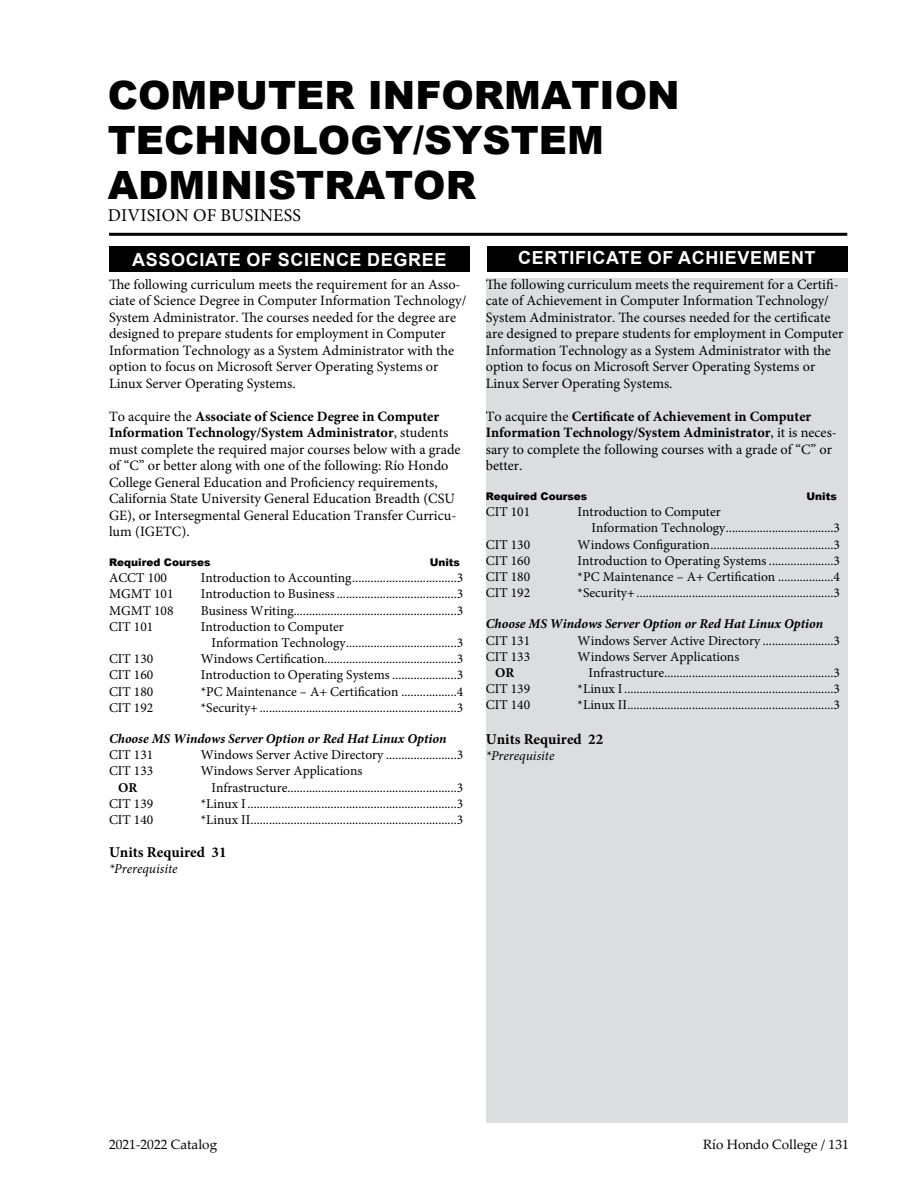
<style>
.page{position:relative;width:918px;height:1188px;background:#fff}
.page>*{position:absolute;margin:0;border:0;box-sizing:border-box;transform-origin:0 0}
.t1{font:900 39px/45px "Arial";color:#000}
.t2{font:700 18px "Arial";letter-spacing:.035em;color:#fff}
.t3{font:18px "Minion Pro";letter-spacing:.01em;color:#000}
.t4{font:700 15px "Minion Pro";color:#000}
.t5{font:14.25px/16.5px "Minion Pro";color:#000}
.t6{font:13.5px/16.2px "Minion Pro";color:#000}
.t7{font:italic 700 13.5px "Minion Pro";color:#000}
.t8{font:13.5px "Palatino Linotype";color:#000}
.t9{font:italic 13.5px "Minion Pro";color:#000}
.t10{font:700 13.5px "Minion Pro";color:#000}
.t11{font:900 10.5px "Arial";color:#000}
.s1{font-weight:700}
</style>
<div class="page">
<div style="left:109px;top:246px;width:361px;height:26px;background:#000"></div>
<div style="left:487px;top:246px;width:360px;height:26px;background:#000"></div>
<div style="left:486px;top:278px;width:361px;height:845px;background:#dcddde"></div>
<hr style="left:109px;top:233px;width:738px;height:3px;background:#000">
<h1 class="t1" style="left:108px;top:72px;width:573px">COMPUTER INFORMATION<br>TECHNOLOGY/SYSTEM<br>ADMINISTRATOR</h1>
<h2 class="t3" style="left:108px;top:203px;width:195px">DIVISION OF BUSINESS</h2>
<h2 class="t2" style="left:132px;top:247px;width:316px">ASSOCIATE OF SCIENCE DEGREE</h2>
<h2 class="t2" style="left:518px;top:245px;width:299px">CERTIFICATE OF ACHIEVEMENT</h2>
<p class="t5" style="left:109px;top:276px;width:359px">The following curriculum meets the requirement for an Asso&shy;ciate of Science Degree in Computer Information Technology/ System Administrator. The courses needed for the degree are designed to prepare students for employment in Computer Information Technology as a System Administrator with the option to focus on Microsoft Server Operating Systems or Linux Server Operating Systems.</p>
<p class="t5" style="left:109px;top:408px;width:353px">To acquire the <span class="s1">Associate of Science Degree in Computer Information Technology/System Administrator</span>, students must complete the required major courses below with a grade of “C” or better along with one of the following: Río Hondo College General Education and Proficiency requirements, California State University General Education Breadth (CSU GE), or Intersegmental General Education Transfer Curricu&shy;lum (IGETC).</p>
<p class="t11" style="left:109px;top:555px;width:103px">Required Courses</p>
<p class="t11" style="left:430px;top:555px;width:32px">Units</p>
<p class="t6" style="left:109px;top:570px;width:60px">ACCT 100</p>
<p class="t6" style="left:201px;top:570px;width:264px">Introduction to Accounting..................................3</p>
<p class="t6" style="left:109px;top:586px;width:66px">MGMT 101</p>
<p class="t6" style="left:201px;top:586px;width:264px">Introduction to Business .......................................3</p>
<p class="t6" style="left:109px;top:602px;width:66px">MGMT 108</p>
<p class="t6" style="left:201px;top:602px;width:264px">Business Writing.....................................................3</p>
<p class="t6" style="left:109px;top:618px;width:46px">CIT 101</p>
<p class="t6" style="left:212px;top:618px;width:253px;text-indent:-11px">Introduction to Computer<br>Information Technology....................................3</p>
<p class="t6" style="left:109px;top:651px;width:46px">CIT 130</p>
<p class="t6" style="left:201px;top:651px;width:264px">Windows Certification...........................................3</p>
<p class="t6" style="left:109px;top:667px;width:46px">CIT 160</p>
<p class="t6" style="left:201px;top:667px;width:264px">Introduction to Operating Systems .....................3</p>
<p class="t6" style="left:109px;top:683px;width:46px">CIT 180</p>
<p class="t6" style="left:201px;top:683px;width:264px">*PC Maintenance – A+ Certification ..................4</p>
<p class="t6" style="left:109px;top:699px;width:46px">CIT 192</p>
<p class="t6" style="left:201px;top:699px;width:264px">*Security+................................................................3</p>
<p class="t7" style="left:109px;top:729px;width:339px">Choose MS Windows Server Option or Red Hat Linux Option</p>
<p class="t6" style="left:109px;top:747px;width:46px">CIT 131</p>
<p class="t6" style="left:201px;top:747px;width:264px">Windows Server Active Directory .......................3</p>
<p class="t6" style="left:109px;top:763px;width:46px">CIT 133</p>
<p class="t6" style="left:201px;top:763px;width:163px">Windows Server Applications</p>
<p class="t10" style="left:118px;top:778px;width:21px">OR</p>
<p class="t6" style="left:212px;top:779px;width:253px">Infrastructure.......................................................3</p>
<p class="t6" style="left:109px;top:795px;width:46px">CIT 139</p>
<p class="t6" style="left:201px;top:795px;width:264px">*Linux I....................................................................3</p>
<p class="t6" style="left:109px;top:812px;width:46px">CIT 140</p>
<p class="t6" style="left:201px;top:812px;width:264px">*Linux II...................................................................3</p>
<p class="t4" style="left:109px;top:842px;width:119px">Units Required 31</p>
<p class="t9" style="left:109px;top:860px;width:70px">*Prerequisite</p>
<p class="t5" style="left:486px;top:276px;width:359px">The following curriculum meets the requirement for a Certifi&shy;cate of Achievement in Computer Information Technology/ System Administrator. The courses needed for the certificate are designed to prepare students for employment in Computer Information Technology as a System Administrator with the option to focus on Microsoft Server Operating Systems or Linux Server Operating Systems.</p>
<p class="t5" style="left:486px;top:408px;width:353px">To acquire the <span class="s1">Certificate of Achievement in Computer Information Technology/System Administrator</span>, it is neces&shy;sary to complete the following courses with a grade of “C” or better.</p>
<p class="t11" style="left:486px;top:489px;width:103px">Required Courses</p>
<p class="t11" style="left:807px;top:489px;width:32px">Units</p>
<p class="t6" style="left:486px;top:504px;width:46px">CIT 101</p>
<p class="t6" style="left:591px;top:504px;width:250px;text-indent:-14px">Introduction to Computer<br>Information Technology...................................3</p>
<p class="t6" style="left:486px;top:536px;width:46px">CIT 130</p>
<p class="t6" style="left:578px;top:536px;width:264px">Windows Configuration........................................3</p>
<p class="t6" style="left:486px;top:552px;width:46px">CIT 160</p>
<p class="t6" style="left:578px;top:552px;width:264px">Introduction to Operating Systems .....................3</p>
<p class="t6" style="left:486px;top:569px;width:46px">CIT 180</p>
<p class="t6" style="left:578px;top:569px;width:264px">*PC Maintenance – A+ Certification ..................4</p>
<p class="t6" style="left:486px;top:585px;width:46px">CIT 192</p>
<p class="t6" style="left:578px;top:585px;width:264px">*Security+................................................................3</p>
<p class="t7" style="left:486px;top:614px;width:339px">Choose MS Windows Server Option or Red Hat Linux Option</p>
<p class="t6" style="left:486px;top:632px;width:46px">CIT 131</p>
<p class="t6" style="left:578px;top:632px;width:264px">Windows Server Active Directory .......................3</p>
<p class="t6" style="left:486px;top:648px;width:46px">CIT 133</p>
<p class="t6" style="left:578px;top:648px;width:163px">Windows Server Applications</p>
<p class="t10" style="left:495px;top:663px;width:21px">OR</p>
<p class="t6" style="left:588px;top:665px;width:253px">Infrastructure.......................................................3</p>
<p class="t6" style="left:486px;top:681px;width:46px">CIT 139</p>
<p class="t6" style="left:578px;top:681px;width:264px">*Linux I....................................................................3</p>
<p class="t6" style="left:486px;top:697px;width:46px">CIT 140</p>
<p class="t6" style="left:578px;top:697px;width:264px">*Linux II...................................................................3</p>
<p class="t4" style="left:486px;top:728px;width:119px">Units Required 22</p>
<p class="t9" style="left:486px;top:746px;width:70px">*Prerequisite</p>
<p class="t8" style="left:109px;top:1135px;width:110px">2021-2022 Catalog</p>
<p class="t8" style="left:703px;top:1135px;width:147px">Río Hondo College / 131</p>
</div>
